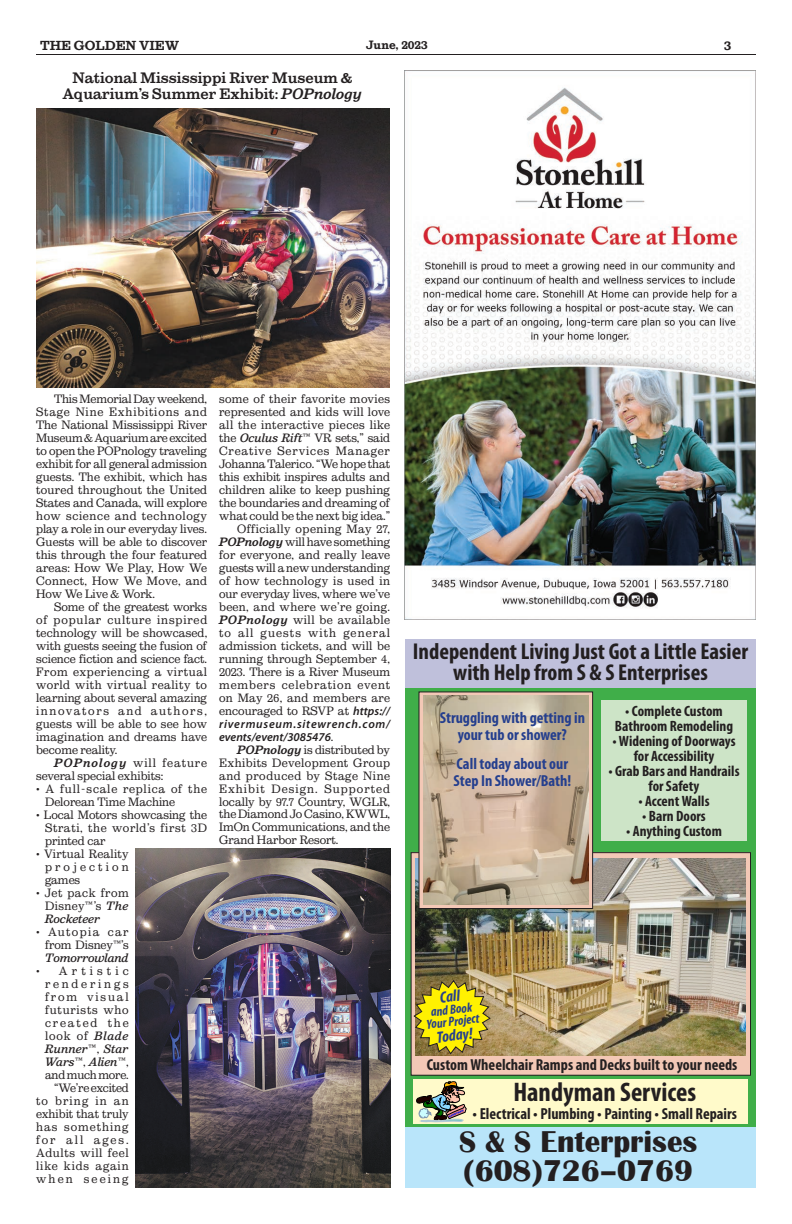
<style>
.page{position:relative;width:792px;height:1224px;background:#fff}
.page>*{position:absolute;margin:0;border:0;box-sizing:border-box;transform-origin:0 0}
.t1{font:700 31px/29px "Britannic";color:#231f20}
.t2{font:700 condensed 27px "Myriad Pro";color:#231f20}
.t3{font:700 condensed 23px/21px "Myriad Pro";color:#231f20;text-align:center}
.t4{font:italic 700 condensed 16.2px "Myriad Pro";color:#253f8e}
.t5{font:700 condensed 16px "Myriad Pro";color:#231f20}
.t6{font:700 condensed 16px/17px "Myriad Pro";color:#253f8e;text-align:center}
.t7{font:700 condensed 15px/15px "Myriad Pro";color:#231f20;text-align:center}
.t8{font:700 15px/16px "Sutro";color:#231f20;text-align:center}
.t9{font:italic 700 condensed 13.2px/12px "Myriad Pro";color:#253f8e;text-align:center}
.t10{font:800 13px "Sutro";color:#231f20}
.t11{font:300 12px/13px "Sutro";letter-spacing:.015em;color:#231f20;text-align:justify}
.t12{font:300 12px/13px "Sutro";letter-spacing:.08em;color:#231f20;text-align:right}
.t13{font:italic 600 12px/13px "Myriad Pro";letter-spacing:.055em;color:#231f20}
.t14{font:italic 500 12px "Sutro";letter-spacing:-.01em;color:#231f20}
.t15{font:800 12px "Sutro";color:#231f20}
.s1{font-style:italic}
.s2{font-weight:700;font-style:italic}
.s3{font-weight:500;font-style:italic}
.s4{font-family:"Myriad Pro";font-weight:600;font-style:italic}
.s5{font-family:"Sutro";font-weight:300;font-style:normal}
</style>
<div class="page">
<hr style="left:36px;top:54px;width:720px;height:1px;background:#231f20">
<div style="left:405px;top:639px;width:351px;height:549px;background:#40ae49"></div>
<div style="left:405px;top:639px;width:351px;height:48px;background:#bfc0db"></div>
<div style="left:411px;top:853px;width:340px;height:222px;background:#f3c8b6"></div>
<div style="left:411px;top:852px;width:340px;height:224px;border:1px solid #231f20"></div>
<img style="left:416px;top:859px;width:330px;height:196px">
<div style="left:405px;top:1128px;width:351px;height:60px;background:#b9e5fa"></div>
<div style="left:413px;top:1080px;width:334px;height:44px;background:#fffaca"></div>
<svg style="left:416px;top:1081px;width:50px;height:41px"></svg>
<div style="left:419px;top:692px;width:174px;height:216px;background:linear-gradient(to right,#f3c8b6,#f3c8b6)"></div>
<div style="left:418px;top:691px;width:175px;height:218px;border:1px solid #231f20"></div>
<img style="left:423px;top:696px;width:165px;height:209px">
<div style="left:601px;top:701px;width:146px;height:140px;background:#cde4c7"></div>
<svg style="left:413px;top:980px;width:78px;height:75px;background:#cfbe22"></svg>
<img style="left:405px;top:71px;width:351px;height:549px">
<img style="left:135px;top:849px;width:255px;height:339px">
<img style="left:36px;top:109px;width:354px;height:278px">
<p class="t10" style="left:40px;top:38px;width:141px">THE GOLDEN VIEW</p>
<p class="t15" style="left:366px;top:38px;width:63px">June, 2023</p>
<p class="t10" style="left:724px;top:38px;width:9px">3</p>
<p class="t8" style="left:63px;top:70px;width:301px">National Mississippi River Museum &amp;<br>Aquarium’s Summer Exhibit: <span class="s1">POPnology</span></p>
<p class="t11" style="left:36px;top:392px;width:173px;text-indent:18px">This Memorial Day weekend, Stage Nine Exhibitions and The National Mississippi River Museum &amp; Aquarium are excited to open the POPnology traveling exhibit for all general admission guests. The exhibit, which has toured throughout the United States and Canada, will explore how science and technology play a role in our everyday lives.<br>Guests will be able to discover this through the four featured areas: How We Play, How We Connect, How We Move, and How We Live &amp; Work.</p>
<p class="t11" style="left:36px;top:600px;width:173px;text-indent:18px">Some of the greatest works of popular culture inspired technology will be showcased, with guests seeing the fusion of science fiction and science fact.<br>From experiencing a virtual world with virtual reality to learning about several amazing innovators and authors, guests will be able to see how imagination and dreams have become reality.</p>
<p class="t11" style="left:36px;top:756px;width:172px;text-indent:18px"><span class="s2">POPnology</span> will feature several special exhibits:</p>
<p class="t11" style="left:45px;top:782px;width:164px;text-indent:-9px">• A full-scale replica of the<br>Delorean Time Machine</p>
<p class="t11" style="left:45px;top:808px;width:164px;text-indent:-9px">• Local Motors showcasing the Strati, the world’s first 3D printed car</p>
<p class="t11" style="left:45px;top:847px;width:85px;text-indent:-9px">• Virtual Reality projection games</p>
<p class="t11" style="left:45px;top:886px;width:85px;text-indent:-9px">• Jet pack from Disney™’s <span class="s3">The Rocketeer</span></p>
<p class="t11" style="left:36px;top:925px;width:94px;text-align:right">• Autopia car from Disney™’s</p>
<p class="t14" style="left:45px;top:951px;width:85px">Tomorrowland</p>
<p class="t12" style="left:36px;top:964px;width:94px">• Artistic renderings from visual futurists who created the look of <span class="s3">Blade<br>Runner</span>™, <span class="s3">Star<br>Wars</span>™, <span class="s3">Alien</span>™, and much more. “We’re excited<br>to bring in an exhibit that truly has something for all ages.<br>Adults will feel like kids again when seeing</p>
<p class="t11" style="left:219px;top:392px;width:173px;text-align:right">some of their favorite movies represented and kids will love all the interactive pieces like the <span class="s3">Oculus Rift</span>™ VR sets,” said<br>Creative Services Manager<br>Johanna Talerico. “We hope that this exhibit inspires adults and children alike to keep pushing the boundaries and dreaming of what could be the next big idea.”<br>Officially opening May 27,<br><span class="s2">POPnology</span> will have something for everyone, and really leave guests will a new understanding of how technology is used in our everyday lives, where we’ve been, and where we’re going.<br><span class="s2">POPnology</span> will be available to all guests with general admission tickets, and will be running through September 4,<br>2023. There is a River Museum members celebration event on May 26, and members are encouraged to RSVP at <span class="s4">https://</span></p>
<p class="t13" style="left:219px;top:717px;width:173px">rivermuseum.sitewrench.com/ events/event/3085476<span class="s5">.</span></p>
<p class="t11" style="left:219px;top:743px;width:173px;text-indent:18px"><span class="s2">POPnology</span> is distributed by Exhibits Development Group and produced by Stage Nine Exhibit Design. Supported locally by 97.7 Country, WGLR, the Diamond Jo Casino, KWWL, ImOn Communications, and the Grand Harbor Resort.</p>
<h3 class="t3" style="left:413px;top:641px;width:337px">Independent Living Just Got a Little Easier with Help from S &amp; S Enterprises</h3>
<h3 class="t6" style="left:440px;top:709px;width:147px">Struggling with getting in your tub or shower?</h3>
<h3 class="t6" style="left:453px;top:755px;width:119px;text-align:left">Call today about our<br>Step In Shower/Bath!</h3>
<p class="t7" style="left:615px;top:704px;width:120px">• Complete Custom<br>Bathroom Remodeling</p>
<p class="t7" style="left:612px;top:734px;width:125px">• Widening of Doorways for Accessibility</p>
<p class="t7" style="left:608px;top:764px;width:133px">• Grab Bars and Handrails for Safety</p>
<p class="t7" style="left:638px;top:794px;width:73px">• Accent Walls</p>
<p class="t7" style="left:642px;top:809px;width:65px">• Barn Doors</p>
<p class="t7" style="left:626px;top:824px;width:97px">• Anything Custom</p>
<h3 class="t4" style="left:439px;top:988px;width:22px;rotate:-7deg">Call</h3>
<p class="t9" style="left:424px;top:1006px;width:54px;rotate:-7deg">and Book<br>Your Project</p>
<h3 class="t4" style="left:436px;top:1027px;width:37px;rotate:-7deg">Today!</h3>
<h3 class="t5" style="left:427px;top:1055px;width:312px">Custom Wheelchair Ramps and Decks built to your needs</h3>
<h2 class="t2" style="left:513px;top:1076px;width:184px">Handyman Services</h2>
<h3 class="t5" style="left:473px;top:1104px;width:266px">• Electrical • Plumbing • Painting • Small Repairs</h3>
<h1 class="t1" style="left:459px;top:1127px;width:240px">S &amp; S Enterprises (608)726–0769</h1>
</div>
